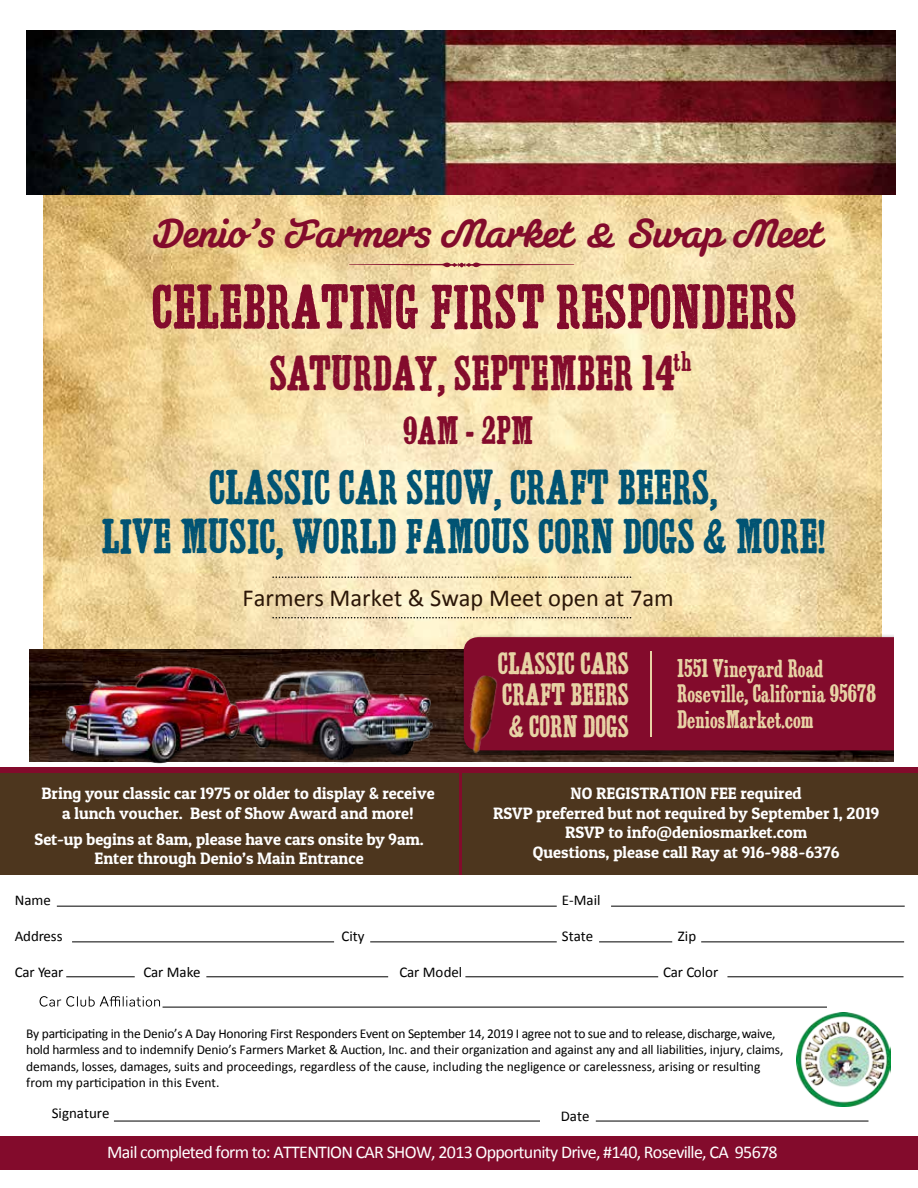
<style>
.page{position:relative;width:918px;height:1188px;background:#fff}
.page>*{position:absolute;margin:0;border:0;box-sizing:border-box;transform-origin:0 0}
.t1{font:52.5px "Archive Antiqua Extra Cond";color:#830b2c}
.t2{font:41.4px "Archive Antiqua Extra Cond";color:#830b2c}
.t3{font:40.95px/49.2px "Archive Antiqua Extra Cond";color:#005373;text-align:center}
.t4{font:700 39px "Susa";color:#830b2c}
.t5{font:33.15px "Archive Antiqua Extra Cond";color:#830b2c}
.t6{font:26.1px/31.3px "Archive Antiqua Extra Cond";color:#e8d3a5;text-align:justify}
.t7{font:24.45px "Calibri";color:#2b1607}
.t8{font:24.15px "Archive Antiqua Extra Cond";color:#830b2c}
.t9{font:21.3px/25.7px "Archive Antiqua Extra Cond";color:#e8d3a5}
.t10{font:18px "Calibri";letter-spacing:-.04em;color:#fff}
.t11{font:16.5px/19.8px "Patua One";color:#fff;text-align:center}
.t12{font:14.85px "Calibri";color:#000}
.t13{font:13.5px/16.4px "Calibri";letter-spacing:-.01em;color:#000}
</style>
<div class="page">
<img style="left:43px;top:195px;width:839px;height:454px">
<svg style="left:273px;top:617px;width:359px;height:1px"></svg>
<svg style="left:273px;top:576px;width:359px;height:2px"></svg>
<img style="left:30px;top:649px;width:864px;height:112px">
<div style="left:462px;top:635px;width:432px;height:119px;background:linear-gradient(to right,#20140d,#140c08)"></div>
<div style="left:464px;top:637px;width:430px;height:113px;background:#830b2c"></div>
<hr style="left:650px;top:651px;width:2px;height:86px;background:#e8d3a5">
<img style="left:242px;top:654px;width:194px;height:110px">
<img style="left:62px;top:654px;width:180px;height:110px">
<svg style="left:349px;top:263px;width:225px;height:4px"></svg>
<img style="left:26px;top:30px;width:869px;height:165px">
<div style="left:0;top:1137px;width:918px;height:33px;background:#830b2c"></div>
<div style="left:0;top:768px;width:918px;height:106px;background:#4d361e"></div>
<div style="left:0;top:767px;width:918px;height:5px;background:#830b2c"></div>
<hr style="left:459px;top:769px;width:2px;height:105px;background:#830b2c">
<hr style="left:57px;top:906px;width:500px;height:1px;background:#000">
<hr style="left:72px;top:942px;width:262px;height:1px;background:#000">
<hr style="left:66px;top:977px;width:69px;height:1px;background:#000">
<hr style="left:370px;top:942px;width:187px;height:1px;background:#000">
<hr style="left:206px;top:977px;width:182px;height:1px;background:#000">
<hr style="left:465px;top:977px;width:193px;height:1px;background:#000">
<hr style="left:163px;top:1007px;width:664px;height:1px;background:#000">
<hr style="left:114px;top:1121px;width:426px;height:1px;background:#000">
<hr style="left:596px;top:1121px;width:273px;height:1px;background:#000">
<hr style="left:599px;top:942px;width:73px;height:1px;background:#000">
<hr style="left:727px;top:977px;width:177px;height:1px;background:#000">
<hr style="left:701px;top:942px;width:203px;height:1px;background:#000">
<hr style="left:611px;top:906px;width:294px;height:1px;background:#000">
<svg style="left:40px;top:996px;width:120px;height:11px"></svg>
<img style="left:463px;top:674px;width:36px;height:81px">
<img style="left:796px;top:1012px;width:95px;height:95px">
<h3 class="t4" style="left:153px;top:208px;width:671px">Denio’s Farmers Market &amp; Swap Meet</h3>
<h1 class="t1" style="left:152px;top:280px;width:646px">CELEBRATING FIRST RESPONDERS</h1>
<h2 class="t2" style="left:269px;top:352px;width:407px">SATURDAY, SEPTEMBER 14</h2>
<h3 class="t8" style="left:673px;top:349px;width:20px">th</h3>
<h3 class="t5" style="left:403px;top:414px;width:132px">9AM - 2PM</h3>
<h3 class="t3" style="left:101px;top:467px;width:725px">CLASSIC CAR SHOW, CRAFT BEERS,<br>LIVE MUSIC, WORLD FAMOUS CORN DOGS &amp; MORE!</h3>
<h3 class="t7" style="left:243px;top:582px;width:433px">Farmers Market &amp; Swap Meet open at 7am</h3>
<h3 class="t6" style="left:498px;top:650px;width:133px">CLASSIC CARS CRAFT BEERS &amp; CORN DOGS</h3>
<h3 class="t9" style="left:677px;top:658px;width:201px">1551 Vineyard Road<br>Roseville, California 95678<br>DeniosMarket.com</h3>
<p class="t11" style="left:41px;top:783px;width:395px">Bring your classic car 1975 or older to display &amp; receive a lunch voucher. Best of Show Award and more!</p>
<p class="t11" style="left:493px;top:783px;width:388px">NO REGISTRATION FEE required<br>RSVP preferred but not required by September 1, 2019<br>RSVP to info@deniosmarket.com<br>Questions, please call Ray at 916-988-6376</p>
<p class="t11" style="left:34px;top:829px;width:391px">Set-up begins at 8am, please have cars onsite by 9am.<br>Enter through Denio’s Main Entrance</p>
<p class="t12" style="left:15px;top:891px;width:38px">Name</p>
<p class="t12" style="left:562px;top:891px;width:40px">E-Mail</p>
<p class="t12" style="left:15px;top:926px;width:49px">Address</p>
<p class="t12" style="left:341px;top:926px;width:25px">City</p>
<p class="t12" style="left:562px;top:926px;width:33px">State</p>
<p class="t12" style="left:678px;top:926px;width:20px">Zip</p>
<p class="t12" style="left:15px;top:962px;width:50px">Car Year</p>
<p class="t12" style="left:143px;top:962px;width:59px">Car Make</p>
<p class="t12" style="left:399px;top:962px;width:64px">Car Model</p>
<p class="t12" style="left:663px;top:962px;width:57px">Car Color</p>
<p class="t13" style="left:26px;top:1025px;width:759px">By participating in the Denio’s A Day Honoring First Responders Event on September 14, 2019 I agree not to sue and to release,discharge,waive, hold harmless and to indemnify Denio’s Farmers Market &amp; Auction, Inc. and their organization and against any and all liabilities, injury, claims, demands, losses, damages, suits and proceedings, regardless of the cause, including the negligence or carelessness, arising or resulting from my participation in this Event.</p>
<p class="t12" style="left:52px;top:1104px;width:59px">Signature</p>
<p class="t12" style="left:561px;top:1107px;width:30px">Date</p>
<h3 class="t10" style="left:107px;top:1141px;width:672px">Mail completed form to: ATTENTION CAR SHOW, 2013 Opportunity Drive, #140, Roseville, CA 95678</h3>
</div>
